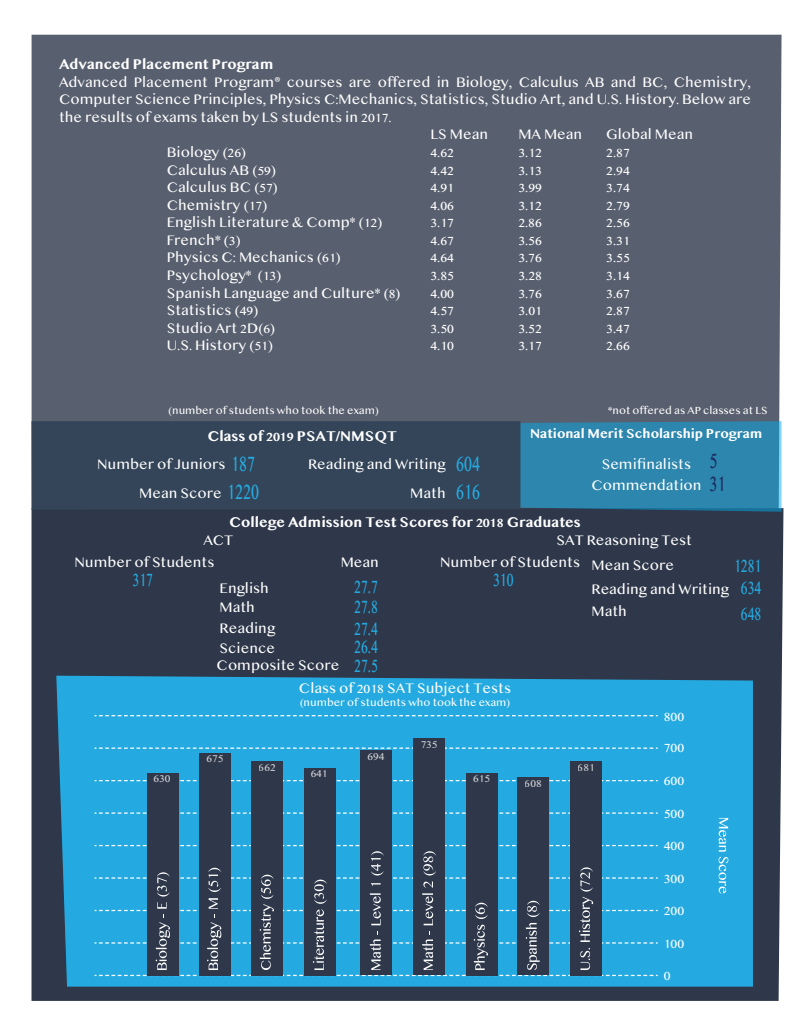
<style>
.page{position:relative;width:810px;height:1035px;background:#fff}
.page>*{position:absolute;margin:0;border:0;box-sizing:border-box;transform-origin:0 0}
.t1{font:25.62px/28.4px "Telugu MN";color:#24aae1;scale:.67 1}
.t2{font:25.62px/23.2px "Telugu MN";color:#1e2c60;scale:.67 1}
.t3{font:22px/25.4px "Telugu MN";color:#24aae1;scale:.67 1}
.t4{font:14.62px/17.6px "Telugu MN";color:#fff}
.t5{font:700 14.62px "Telugu MN";color:#fff}
.t6{font:700 13.38px "Telugu MN";color:#fff}
.t7{font:12.25px "Telugu MN";color:#fff}
.t8{font:11px "Telugu MN";color:#fff}
.s1{font-weight:700}
.s2{font-family:"Myriad Pro"}
</style>
<div class="page">
<div style="left:32px;top:35px;width:750px;height:386px;background:#585f6e"></div>
<div style="left:32px;top:508px;width:751px;height:493px;background:#2f384a"></div>
<div style="left:56px;top:676px;width:697px;height:311px;background:#24aae1"></div>
<svg style="left:511px;top:421px;width:271px;height:91px;background:#2d84aa"></svg>
<div style="left:32px;top:421px;width:488px;height:89px;background:#344559"></div>
<svg style="left:95px;top:715px;width:563px;height:1px"></svg>
<svg style="left:95px;top:748px;width:563px;height:1px"></svg>
<svg style="left:95px;top:780px;width:563px;height:1px"></svg>
<svg style="left:95px;top:812px;width:563px;height:2px"></svg>
<div style="left:147px;top:773px;width:31px;height:202px;background:#2f384a"></div>
<div style="left:200px;top:753px;width:31px;height:222px;background:#2f384a"></div>
<div style="left:252px;top:761px;width:31px;height:214px;background:#2f384a"></div>
<div style="left:304px;top:768px;width:32px;height:207px;background:#2f384a"></div>
<div style="left:361px;top:751px;width:31px;height:224px;background:#2f384a"></div>
<div style="left:413px;top:739px;width:32px;height:236px;background:#2f384a"></div>
<div style="left:466px;top:773px;width:31px;height:202px;background:#2f384a"></div>
<div style="left:518px;top:777px;width:31px;height:198px;background:#2f384a"></div>
<div style="left:570px;top:761px;width:32px;height:214px;background:#2f384a"></div>
<svg style="left:95px;top:845px;width:563px;height:131px"></svg>
<svg style="left:719px;top:818px;width:9px;height:76px"></svg>
<p class="t4" style="left:59px;top:55px;width:693px"><span class="s1">Advanced Placement Program<br></span>Advanced Placement Program<span class="s2">®</span> courses are offered in Biology, Calculus AB and BC, Chemistry, Computer Science Principles, Physics C:Mechanics, Statistics, Studio Art, and U.S. History. Below are the results of exams taken by LS students in 2017.</p>
<p class="t4" style="left:430px;top:126px;width:59px">LS Mean</p>
<p class="t4" style="left:518px;top:126px;width:65px">MA Mean</p>
<p class="t4" style="left:606px;top:126px;width:88px">Global Mean</p>
<p class="t4" style="left:167px;top:143px;width:81px">Biology (26)</p>
<p class="t4" style="left:430px;top:143px;width:25px">4.62</p>
<p class="t4" style="left:518px;top:143px;width:25px">3.12</p>
<p class="t4" style="left:606px;top:143px;width:25px">2.87</p>
<p class="t4" style="left:167px;top:161px;width:111px">Calculus AB (59)</p>
<p class="t4" style="left:430px;top:161px;width:25px">4.42</p>
<p class="t4" style="left:518px;top:161px;width:25px">3.13</p>
<p class="t4" style="left:606px;top:161px;width:25px">2.94</p>
<p class="t4" style="left:167px;top:178px;width:113px">Calculus BC (57)</p>
<p class="t4" style="left:430px;top:178px;width:25px">4.91</p>
<p class="t4" style="left:518px;top:178px;width:25px">3.99</p>
<p class="t4" style="left:606px;top:178px;width:25px">3.74</p>
<p class="t4" style="left:167px;top:196px;width:102px">Chemistry (17)</p>
<p class="t4" style="left:430px;top:196px;width:25px">4.06</p>
<p class="t4" style="left:518px;top:196px;width:25px">3.12</p>
<p class="t4" style="left:606px;top:196px;width:25px">2.79</p>
<p class="t4" style="left:167px;top:213px;width:217px">English Literature &amp; Comp* (12)</p>
<p class="t4" style="left:430px;top:213px;width:25px">3.17</p>
<p class="t4" style="left:518px;top:213px;width:25px">2.86</p>
<p class="t4" style="left:606px;top:213px;width:25px">2.56</p>
<p class="t4" style="left:167px;top:231px;width:76px">French* (3)</p>
<p class="t4" style="left:430px;top:231px;width:25px">4.67</p>
<p class="t4" style="left:518px;top:231px;width:25px">3.56</p>
<p class="t4" style="left:606px;top:231px;width:25px">3.31</p>
<p class="t4" style="left:167px;top:249px;width:176px">Physics C: Mechanics (61)</p>
<p class="t4" style="left:430px;top:249px;width:25px">4.64</p>
<p class="t4" style="left:518px;top:249px;width:25px">3.76</p>
<p class="t4" style="left:606px;top:249px;width:25px">3.55</p>
<p class="t4" style="left:167px;top:266px;width:116px">Psychology* (13)</p>
<p class="t4" style="left:430px;top:266px;width:25px">3.85</p>
<p class="t4" style="left:518px;top:266px;width:25px">3.28</p>
<p class="t4" style="left:606px;top:266px;width:25px">3.14</p>
<p class="t4" style="left:167px;top:284px;width:236px">Spanish Language and Culture* (8)</p>
<p class="t4" style="left:430px;top:284px;width:25px">4.00</p>
<p class="t4" style="left:518px;top:284px;width:25px">3.76</p>
<p class="t4" style="left:606px;top:284px;width:25px">3.67</p>
<p class="t4" style="left:167px;top:301px;width:93px">Statistics (49)</p>
<p class="t4" style="left:430px;top:301px;width:25px">4.57</p>
<p class="t4" style="left:518px;top:301px;width:25px">3.01</p>
<p class="t4" style="left:606px;top:301px;width:25px">2.87</p>
<p class="t4" style="left:167px;top:319px;width:110px">Studio Art 2D(6)</p>
<p class="t4" style="left:430px;top:319px;width:25px">3.50</p>
<p class="t4" style="left:518px;top:319px;width:25px">3.52</p>
<p class="t4" style="left:606px;top:319px;width:25px">3.47</p>
<p class="t4" style="left:167px;top:337px;width:108px">U.S. History (51)</p>
<p class="t4" style="left:430px;top:337px;width:25px">4.10</p>
<p class="t4" style="left:518px;top:337px;width:25px">3.17</p>
<p class="t4" style="left:606px;top:337px;width:25px">2.66</p>
<p class="t8" style="left:168px;top:403px;width:212px">(number of students who took the exam)</p>
<p class="t8" style="left:608px;top:403px;width:161px">*not offered as AP classes at LS</p>
<p class="t5" style="left:207px;top:427px;width:191px">Class of 2019 PSAT/NMSQT</p>
<h1 class="t1" style="left:227px;top:448px;width:49px">187<br>1220</h1>
<p class="t4" style="left:308px;top:450px;width:139px;line-height:28.4px;text-align:right">Reading and Writing<br>Math</p>
<p class="t4" style="left:97px;top:455px;width:130px">Number of Juniors</p>
<p class="t4" style="left:139px;top:484px;width:84px">Mean Score</p>
<h1 class="t1" style="left:456px;top:448px;width:37px">604<br>616</h1>
<p class="t6" style="left:530px;top:426px;width:234px">National Merit Scholarship Program</p>
<p class="t4" style="left:591px;top:454px;width:112px;line-height:20.8px;text-align:center">Semifinalists<br>Commendation</p>
<h1 class="t2" style="left:710px;top:448px;width:25px">5<br>31</h1>
<p class="t5" style="left:229px;top:513px;width:353px">College Admission Test Scores for 2018 Graduates</p>
<p class="t4" style="left:203px;top:531px;width:31px">ACT</p>
<p class="t4" style="left:557px;top:531px;width:137px">SAT Reasoning Test</p>
<p class="t4" style="left:75px;top:553px;width:141px">Number of Students</p>
<p class="t4" style="left:440px;top:553px;width:141px">Number of Students</p>
<p class="t4" style="left:341px;top:553px;width:40px">Mean</p>
<h2 class="t3" style="left:734px;top:551px;width:42px">1281</h2>
<p class="t4" style="left:592px;top:557px;width:84px">Mean Score</p>
<h2 class="t3" style="left:133px;top:566px;width:32px">317</h2>
<h2 class="t3" style="left:493px;top:566px;width:32px">310</h2>
<h2 class="t3" style="left:354px;top:573px;width:37px">27.7</h2>
<h2 class="t3" style="left:741px;top:574px;width:32px">634<br>648</h2>
<p class="t4" style="left:220px;top:579px;width:51px;line-height:19px">English<br>Math</p>
<p class="t4" style="left:220px;top:617px;width:57px;line-height:20.8px">Reading<br>Science</p>
<p class="t4" style="left:592px;top:579px;width:139px;line-height:21.4px">Reading and Writing<br>Math</p>
<h2 class="t3" style="left:354px;top:593px;width:37px">27.8</h2>
<h2 class="t3" style="left:354px;top:615px;width:37px">27.4</h2>
<h2 class="t3" style="left:354px;top:633px;width:37px">26.4</h2>
<p class="t4" style="left:217px;top:657px;width:124px">Composite Score</p>
<h2 class="t3" style="left:354px;top:651px;width:37px">27.5</h2>
<p class="t7" style="left:154px;top:771px;width:19px">630</p>
<p class="t7" style="left:207px;top:751px;width:19px">675</p>
<p class="t7" style="left:259px;top:759px;width:19px">662</p>
<p class="t4" style="left:299px;top:679px;width:214px">Class of 2018 SAT Subject Tests</p>
<p class="t8" style="left:300px;top:696px;width:212px">(number of students who took the exam)</p>
<p class="t7" style="left:311px;top:766px;width:19px">641</p>
<p class="t7" style="left:367px;top:749px;width:19px">694</p>
<p class="t7" style="left:420px;top:736px;width:19px">735</p>
<p class="t7" style="left:473px;top:771px;width:19px">615</p>
<p class="t7" style="left:525px;top:775px;width:19px">608</p>
<p class="t7" style="left:578px;top:759px;width:19px">681</p>
<p class="t4" style="left:664px;top:700px;width:22px;line-height:31.8px">800<br>700</p>
<p class="t4" style="left:664px;top:772px;width:22px">600</p>
<p class="t4" style="left:664px;top:797px;width:22px;line-height:32.1px">500<br>400</p>
<p class="t4" style="left:664px;top:862px;width:22px;line-height:31.6px">300<br>200</p>
<p class="t4" style="left:664px;top:934px;width:22px">100</p>
<p class="t4" style="left:664px;top:966px;width:8px">0</p>
</div>
